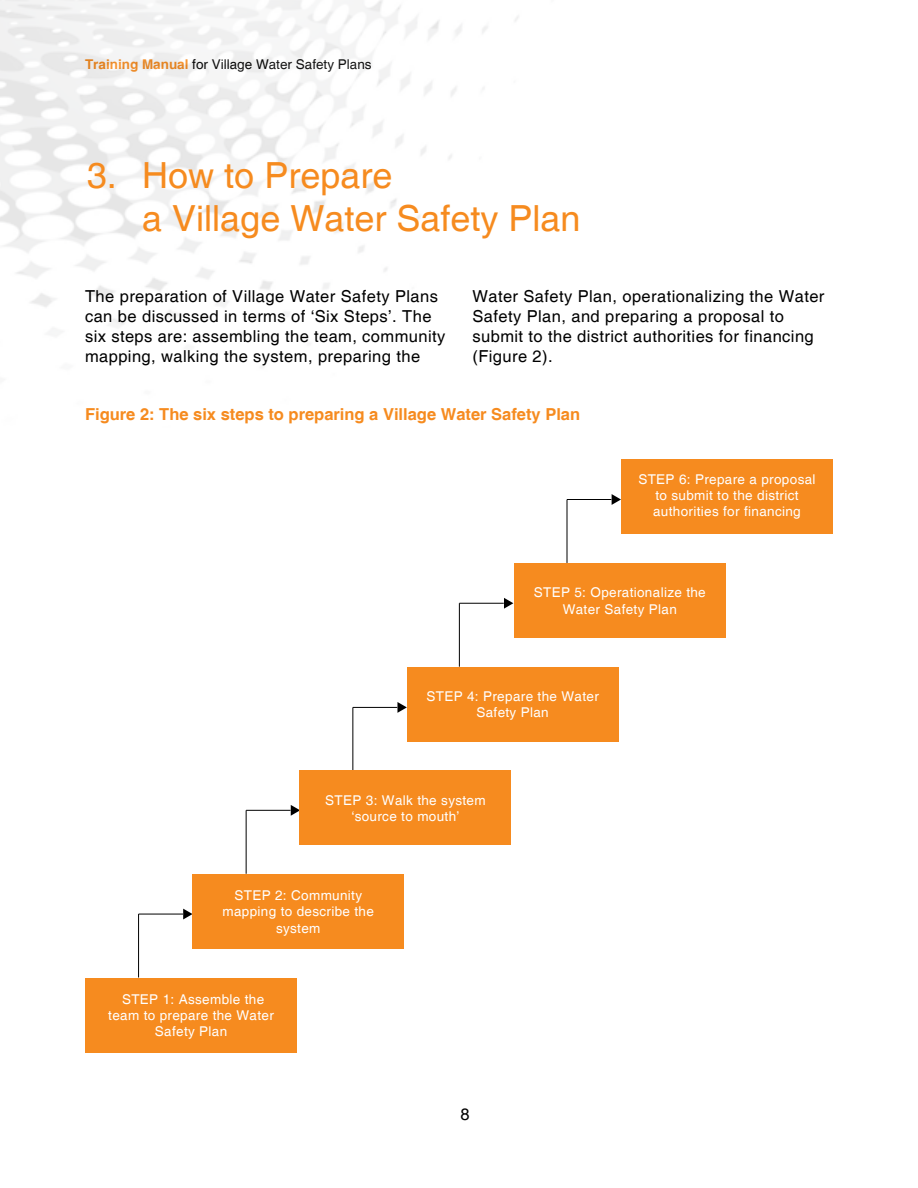
<style>
.page{position:relative;width:918px;height:1188px;background:#fff}
.page>*{position:absolute;margin:0;border:0;box-sizing:border-box;transform-origin:0 0}
.t1{font:36px/43.2px "Helvetica";color:#f68b1f}
.t2{font:16.5px/19.8px "Helvetica";letter-spacing:.025em;color:#000}
.t3{font:700 16.5px "Helvetica";color:#f68b1f}
.t4{font:13.5px/16.2px "Helvetica";letter-spacing:.025em;color:#fff;text-align:center}
.t5{font:13.5px "Helvetica";color:#000}
.s1{font-weight:700;color:#f68b1f}
</style>
<div class="page">
<hr style="left:352px;top:707px;width:1px;height:64px;background:#000">
<hr style="left:353px;top:707px;width:44px;height:1px;background:#000">
<svg style="left:397px;top:702px;width:10px;height:11px"></svg>
<hr style="left:246px;top:810px;width:1px;height:64px;background:#000">
<hr style="left:246px;top:810px;width:45px;height:1px;background:#000">
<svg style="left:291px;top:805px;width:9px;height:11px"></svg>
<hr style="left:138px;top:914px;width:1px;height:64px;background:#000">
<hr style="left:139px;top:914px;width:44px;height:1px;background:#000">
<svg style="left:183px;top:909px;width:10px;height:10px"></svg>
<hr style="left:459px;top:603px;width:1px;height:64px;background:#000">
<hr style="left:459px;top:603px;width:45px;height:1px;background:#000">
<svg style="left:504px;top:598px;width:9px;height:11px"></svg>
<div style="left:86px;top:978px;width:211px;height:75px;background:#f68b1f"></div>
<div style="left:407px;top:667px;width:211px;height:75px;background:#f68b1f"></div>
<div style="left:193px;top:874px;width:211px;height:75px;background:#f68b1f"></div>
<div style="left:514px;top:563px;width:211px;height:75px;background:#f68b1f"></div>
<div style="left:300px;top:770px;width:211px;height:75px;background:#f68b1f"></div>
<div style="left:621px;top:459px;width:212px;height:75px;background:#f68b1f"></div>
<hr style="left:567px;top:500px;width:1px;height:63px;background:#000">
<hr style="left:567px;top:499px;width:44px;height:1px;background:#000">
<svg style="left:612px;top:494px;width:9px;height:11px"></svg>
<p class="t5" style="left:85px;top:56px;width:288px"><span class="s1">Training Manual</span> for Village Water Safety Plans</p>
<h1 class="t1" style="left:142px;top:155px;width:440px;text-indent:-56px">3. How to Prepare<br>a Village Water Safety Plan</h1>
<p class="t2" style="left:85px;top:287px;width:362px">The preparation of Village Water Safety Plans can be discussed in terms of ‘Six Steps’. The six steps are: assembling the team, community mapping, walking the system, preparing the</p>
<p class="t2" style="left:472px;top:287px;width:353px">Water Safety Plan, operationalizing the Water Safety Plan, and preparing a proposal to submit to the district authorities for financing (Figure 2).</p>
<p class="t3" style="left:85px;top:404px;width:497px">Figure 2: The six steps to preparing a Village Water Safety Plan</p>
<p class="t4" style="left:638px;top:471px;width:179px">STEP 6: Prepare a proposal to submit to the district authorities for financing</p>
<p class="t4" style="left:534px;top:585px;width:174px">STEP 5: Operationalize the<br>Water Safety Plan</p>
<p class="t4" style="left:426px;top:689px;width:174px">STEP 4: Prepare the Water<br>Safety Plan</p>
<p class="t4" style="left:325px;top:792px;width:162px">STEP 3: Walk the system ‘source to mouth’</p>
<p class="t4" style="left:223px;top:888px;width:153px">STEP 2: Community mapping to describe the system</p>
<p class="t4" style="left:108px;top:992px;width:167px">STEP 1: Assemble the team to prepare the Water<br>Safety Plan</p>
<p class="t2" style="left:460px;top:1105px;width:11px">8</p>
</div>
